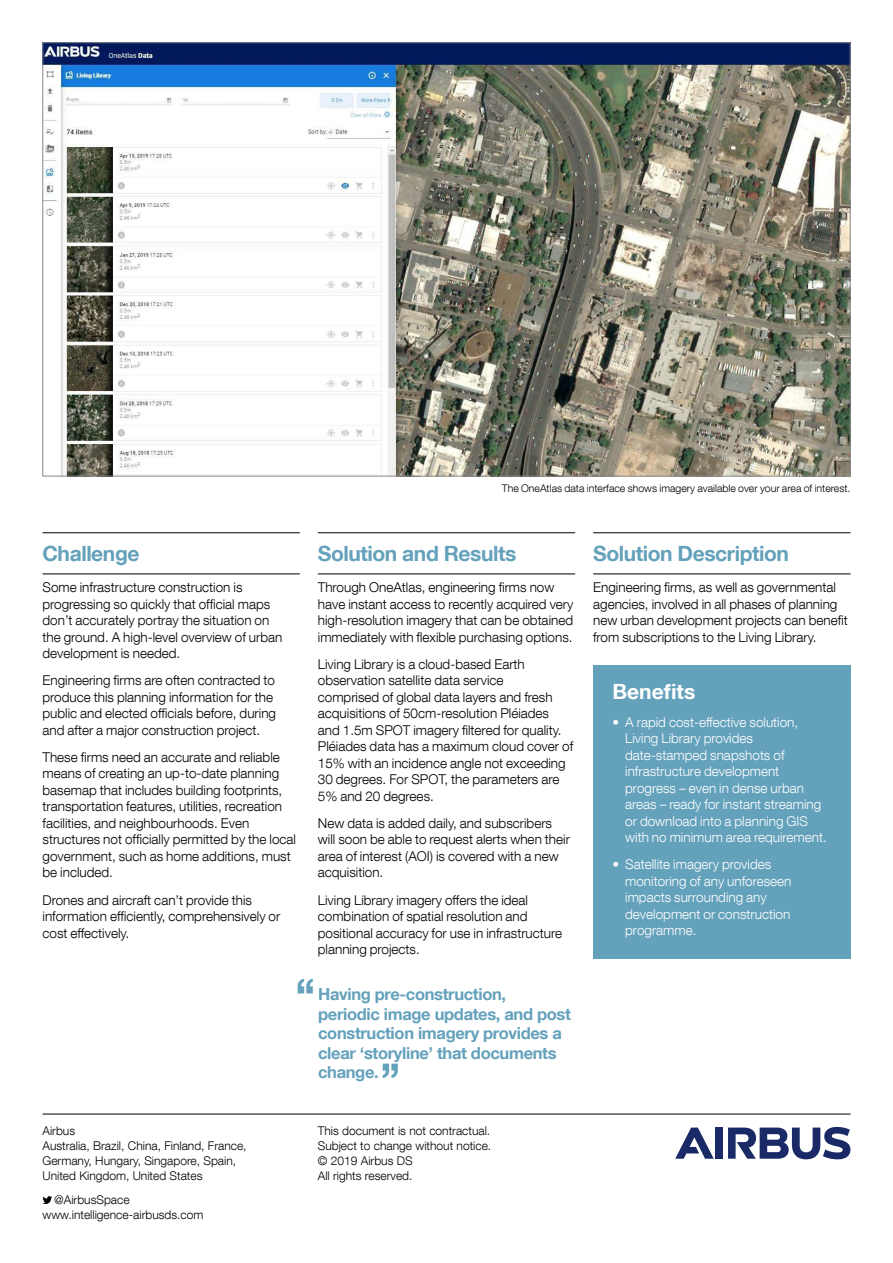
<style>
.page{position:relative;width:893px;height:1263px;background:#fff}
.page>*{position:absolute;margin:0;border:0;box-sizing:border-box;transform-origin:0 0}
.t1{font:700 45px "Helvetica Neue LT Com";color:#64a1bb}
.t2{font:700 21px "Helvetica Neue LT Com";letter-spacing:-.02em;color:#64a1bb}
.t3{font:700 21px "Helvetica Neue LT Com";color:#fff}
.t4{font:700 16.5px/19.5px "Helvetica Neue LT Com";letter-spacing:-.02em;color:#64a1bb}
.t5{font:300 13.5px/16.5px "Helvetica Neue LT Com";color:#000}
.t6{font:300 13.5px/16.5px "Helvetica Neue LT Com";color:#fff}
.t7{font:300 12px/15px "Helvetica Neue LT Com";color:#000}
.t8{font:300 10.5px "Helvetica Neue LT Com";color:#000}
</style>
<div class="page">
<hr style="left:43px;top:532px;width:257px;height:1px;background:#000">
<hr style="left:43px;top:573px;width:257px;height:1px;background:#000">
<hr style="left:318px;top:532px;width:257px;height:1px;background:#000">
<hr style="left:318px;top:573px;width:257px;height:1px;background:#000">
<hr style="left:593px;top:532px;width:257px;height:1px;background:#000">
<hr style="left:593px;top:573px;width:257px;height:1px;background:#000">
<svg style="left:383px;top:1064px;width:15px;height:14px"></svg>
<svg style="left:43px;top:1196px;width:9px;height:8px"></svg>
<hr style="left:43px;top:1114px;width:807px;height:1px;background:#000">
<img style="left:45px;top:45px;width:803px;height:429px">
<div style="left:715px;top:1127px;width:8px;height:32px;background:#192a67"></div>
<svg style="left:675px;top:1127px;width:39px;height:32px"></svg>
<svg style="left:728px;top:1127px;width:122px;height:32px"></svg>
<div style="left:593px;top:665px;width:258px;height:294px;background:#64a1bb"></div>
<h2 class="t2" style="left:43px;top:540px;width:98px">Challenge</h2>
<p class="t5" style="left:43px;top:579px;width:241px">Some infrastructure construction is progressing so quickly that official maps don’t accurately portray the situation on the ground. A high-level overview of urban development is needed.</p>
<p class="t5" style="left:43px;top:672px;width:235px">Engineering firms are often contracted to produce this planning information for the public and elected officials before, during and after a major construction project.</p>
<p class="t5" style="left:43px;top:749px;width:255px">These firms need an accurate and reliable means of creating an up-to-date planning basemap that includes building footprints, transportation features, utilities, recreation facilities, and neighbourhoods. Even structures not officially permitted by the local government, such as home additions, must be included.</p>
<p class="t5" style="left:43px;top:891px;width:239px">Drones and aircraft can’t provide this information efficiently, comprehensively or cost effectively.</p>
<p class="t8" style="left:502px;top:482px;width:350px">The OneAtlas data interface shows imagery available over your area of interest.</p>
<h2 class="t2" style="left:318px;top:540px;width:200px">Solution and Results</h2>
<p class="t5" style="left:318px;top:579px;width:257px">Through OneAtlas, engineering firms now have instant access to recently acquired very high-resolution imagery that can be obtained immediately with flexible purchasing options.</p>
<p class="t5" style="left:318px;top:655px;width:257px">Living Library is a cloud-based Earth observation satellite data service<br>comprised of global data layers and fresh acquisitions of 50cm-resolution Pléiades and 1.5m SPOT imagery filtered for quality.<br>Pléiades data has a maximum cloud cover of 15% with an incidence angle not exceeding 30 degrees. For SPOT, the parameters are 5% and 20 degrees.</p>
<p class="t5" style="left:318px;top:814px;width:254px">New data is added daily, and subscribers will soon be able to request alerts when their area of interest (AOI) is covered with a new acquisition.</p>
<p class="t5" style="left:318px;top:891px;width:246px">Living Library imagery offers the ideal combination of spatial resolution and positional accuracy for use in infrastructure planning projects.</p>
<h2 class="t2" style="left:593px;top:540px;width:197px">Solution Description</h2>
<p class="t5" style="left:593px;top:579px;width:256px">Engineering firms, as well as governmental agencies, involved in all phases of planning new urban development projects can benefit from subscriptions to the Living Library.</p>
<h2 class="t3" style="left:612px;top:679px;width:84px">Benefits</h2>
<p class="t6" style="left:625px;top:713px;width:203px;text-indent:-13px">• A rapid cost-effective solution,<br>Living Library provides date-stamped snapshots of infrastructure development progress – even in dense urban areas – ready for instant streaming or download into a planning GIS with no minimum area requirement.</p>
<p class="t6" style="left:625px;top:856px;width:168px;text-indent:-13px">• Satellite imagery provides monitoring of any unforeseen impacts surrounding any development or construction programme.</p>
<p class="t7" style="left:43px;top:1123px;width:206px">Airbus<br>Australia, Brazil, China, Finland, France,<br>Germany, Hungary, Singapore, Spain,<br>United Kingdom, United States</p>
<p class="t7" style="left:43px;top:1192px;width:162px;text-indent:12px">@AirbusSpace www.intelligence-airbusds.com</p>
<h1 class="t1" style="left:295px;top:966px;width:23px">‘‘</h1>
<p class="t4" style="left:318px;top:984px;width:254px">Having pre-construction, periodic image updates, and post construction imagery provides a clear ‘storyline’ that documents change.</p>
<p class="t7" style="left:318px;top:1123px;width:175px">This document is not contractual.<br>Subject to change without notice. © 2019 Airbus DS<br>All rights reserved.</p>
</div>
